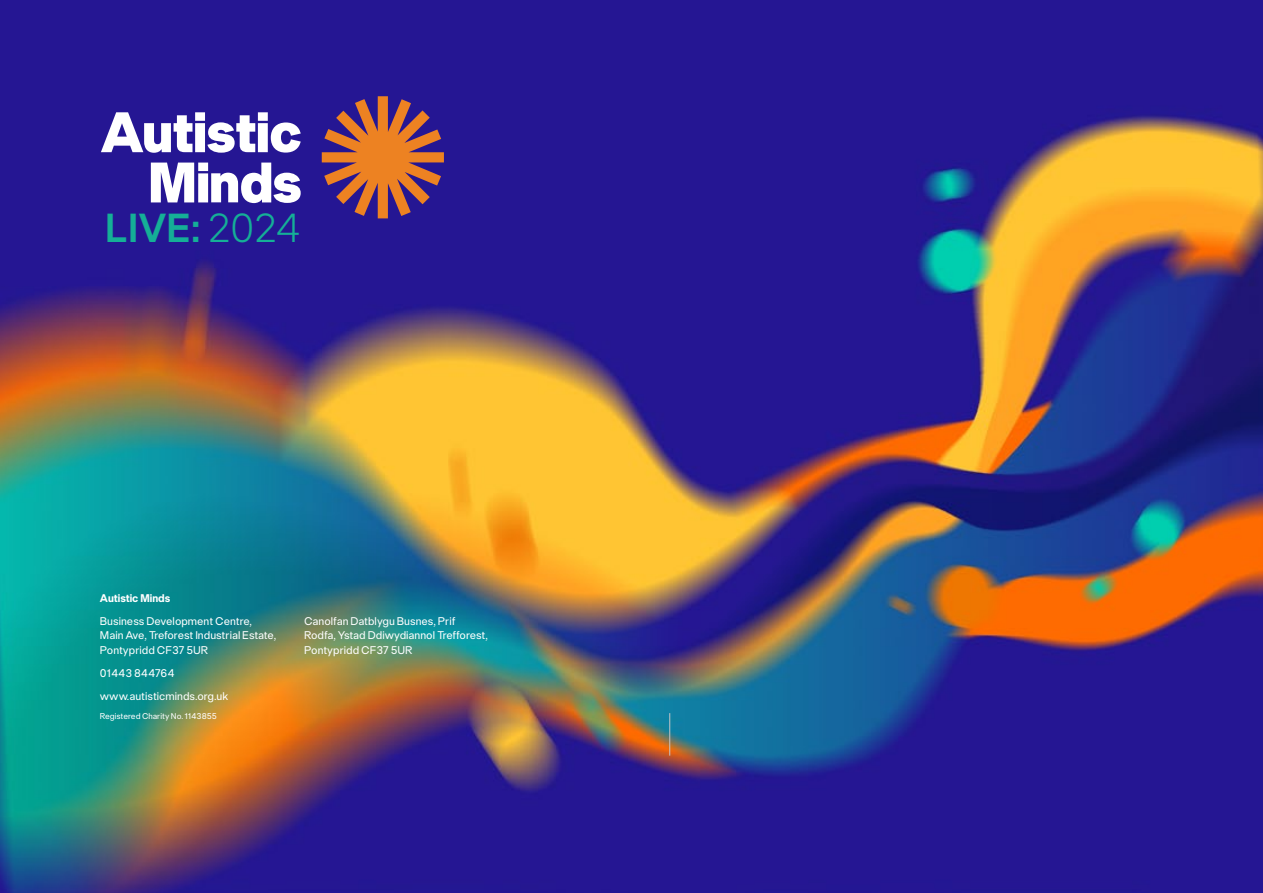
<style>
.page{position:relative;width:1263px;height:893px;background:#fff}
.page>*{position:absolute;margin:0;border:0;box-sizing:border-box;transform-origin:0 0}
.t1{font:700 43.5px "neue Singular D Semi";color:#15af97}
.t2{font:12px/14.4px "neue Singular D Regular";color:#fff}
.t3{font:12px "neue Singular D Bold";color:#fff}
.t4{font:9px "neue Singular D Regular";color:#fff}
.s1{font-family:"neue Singular D Extra";font-weight:300}
</style>
<div class="page">
<img style="left:0;top:0;width:1263px;height:893px">
<hr style="left:669px;top:713px;width:1px;height:43px;background:#c6c6c6">
<svg style="left:322px;top:96px;width:122px;height:122px;background:#8e4f57"></svg>
<svg style="left:101px;top:112px;width:200px;height:41px"></svg>
<svg style="left:151px;top:163px;width:150px;height:40px"></svg>
<h1 class="t1" style="left:105px;top:202px;width:197px">LIVE: <span class="s1">2024</span></h1>
<p class="t3" style="left:100px;top:591px;width:72px">Autistic Minds</p>
<p class="t2" style="left:100px;top:614px;width:178px">Business Development Centre,<br>Main Ave, Treforest Industrial Estate,<br>Pontypridd CF37 5UR</p>
<p class="t2" style="left:100px;top:661px;width:130px;line-height:23px">01443 844764 www.autisticminds.org.uk</p>
<p class="t4" style="left:100px;top:710px;width:118px">Registered Charity No. 1143855</p>
<p class="t2" style="left:304px;top:614px;width:185px">Canolfan Datblygu Busnes, Prif<br>Rodfa, Ystad Ddiwydiannol Trefforest,<br>Pontypridd CF37 5UR</p>
</div>
